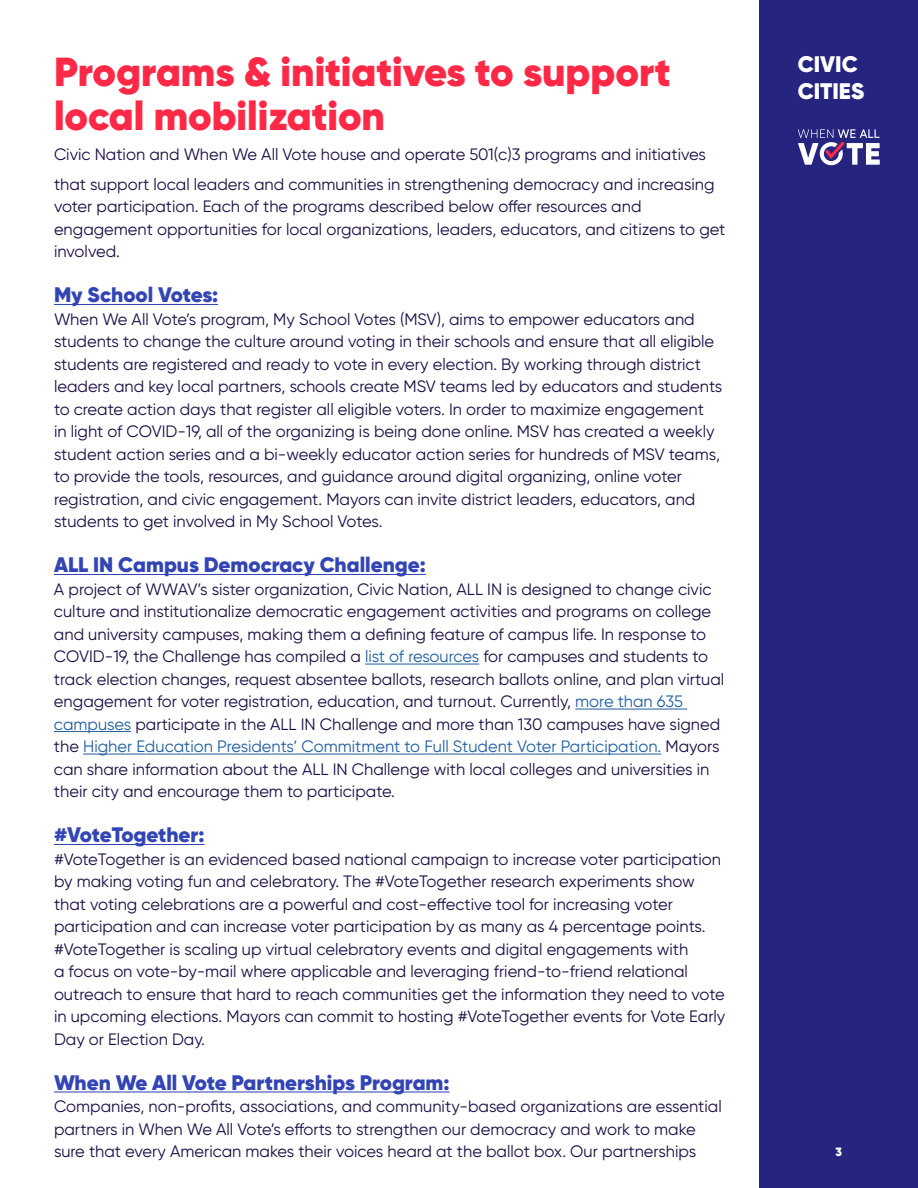
<style>
.page{position:relative;width:918px;height:1188px;background:#fff}
.page>*{position:absolute;margin:0;border:0;box-sizing:border-box;transform-origin:0 0}
.t1{font:900 40.5px/43.5px "Gilroy";color:#ff2846}
.t2{font:900 22.5px/27px "Gilroy";color:#fff}
.t3{font:900 21px "Gilroy";color:#3345b4}
.t4{font:16.5px/22.5px "Gilroy";color:#1b0e44}
.t5{font:900 12px "Gilroy";color:#fff}
.s1{color:#215e9e}
</style>
<div class="page">
<div style="left:760px;top:0;width:158px;height:1188px;background:#25257f"></div>
<svg style="left:798px;top:129px;width:82px;height:37px"></svg>
<hr style="left:54px;top:304px;width:164px;height:1px;background:#3345b4">
<hr style="left:54px;top:574px;width:372px;height:1px;background:#3345b4">
<hr style="left:365px;top:664px;width:114px;height:1px;background:#215e9e">
<hr style="left:575px;top:709px;width:112px;height:1px;background:#215e9e">
<hr style="left:54px;top:731px;width:77px;height:1px;background:#215e9e">
<hr style="left:83px;top:754px;width:578px;height:1px;background:#215e9e">
<hr style="left:54px;top:844px;width:151px;height:1px;background:#3345b4">
<hr style="left:54px;top:1091px;width:396px;height:2px;background:#3345b4">
<h1 class="t1" style="left:54px;top:50px;width:618px">Programs &amp; initiatives to support local mobilization</h1>
<p class="t4" style="left:54px;top:139px;width:662px;line-height:30px">Civic Nation and When We All Vote house and operate 501(c)3 programs and initiatives that support local leaders and communities in strengthening democracy and increasing</p>
<p class="t4" style="left:54px;top:195px;width:673px">voter participation. Each of the programs described below offer resources and engagement opportunities for local organizations, leaders, educators, and citizens to get involved.</p>
<p class="t3" style="left:54px;top:282px;width:166px">My School Votes:</p>
<p class="t4" style="left:54px;top:308px;width:670px">When We All Vote’s program, My School Votes (MSV), aims to empower educators and students to change the culture around voting in their schools and ensure that all eligible students are registered and ready to vote in every election. By working through district leaders and key local partners, schools create MSV teams led by educators and students to create action days that register all eligible voters. In order to maximize engagement<br>in light of COVID-19, all of the organizing is being done online. MSV has created a weekly student action series and a bi-weekly educator action series for hundreds of MSV teams, to provide the tools, resources, and guidance around digital organizing, online voter registration, and civic engagement. Mayors can invite district leaders, educators, and students to get involved in My School Votes.</p>
<p class="t3" style="left:54px;top:552px;width:373px">ALL IN Campus Democracy Challenge:</p>
<p class="t4" style="left:54px;top:578px;width:672px">A project of WWAV’s sister organization, Civic Nation, ALL IN is designed to change civic culture and institutionalize democratic engagement activities and programs on college and university campuses, making them a defining feature of campus life. In response to COVID-19, the Challenge has compiled a <span class="s1">list of resources</span> for campuses and students to track election changes, request absentee ballots, research ballots online, and plan virtual engagement for voter registration, education, and turnout. Currently, <span class="s1">more than 635 campuses</span> participate in the ALL IN Challenge and more than 130 campuses have signed the <span class="s1">Higher Education Presidents’ Commitment to Full Student Voter Participation.</span> Mayors can share information about the ALL IN Challenge with local colleges and universities in their city and encourage them to participate.</p>
<p class="t3" style="left:54px;top:822px;width:152px">#VoteTogether:</p>
<p class="t4" style="left:54px;top:848px;width:673px">#VoteTogether is an evidenced based national campaign to increase voter participation by making voting fun and celebratory. The #VoteTogether research experiments show that voting celebrations are a powerful and cost-effective tool for increasing voter participation and can increase voter participation by as many as 4 percentage points. #VoteTogether is scaling up virtual celebratory events and digital engagements with<br>a focus on vote-by-mail where applicable and leveraging friend-to-friend relational outreach to ensure that hard to reach communities get the information they need to vote in upcoming elections. Mayors can commit to hosting #VoteTogether events for Vote Early Day or Election Day.</p>
<p class="t3" style="left:54px;top:1069px;width:397px">When We All Vote Partnerships Program:</p>
<p class="t4" style="left:54px;top:1095px;width:669px">Companies, non-profits, associations, and community-based organizations are essential partners in When We All Vote’s efforts to strengthen our democracy and work to make sure that every American makes their voices heard at the ballot box. Our partnerships</p>
<h2 class="t2" style="left:798px;top:51px;width:68px">CIVIC<br>CITIES</h2>
<p class="t5" style="left:836px;top:1144px;width:8px">3</p>
</div>
